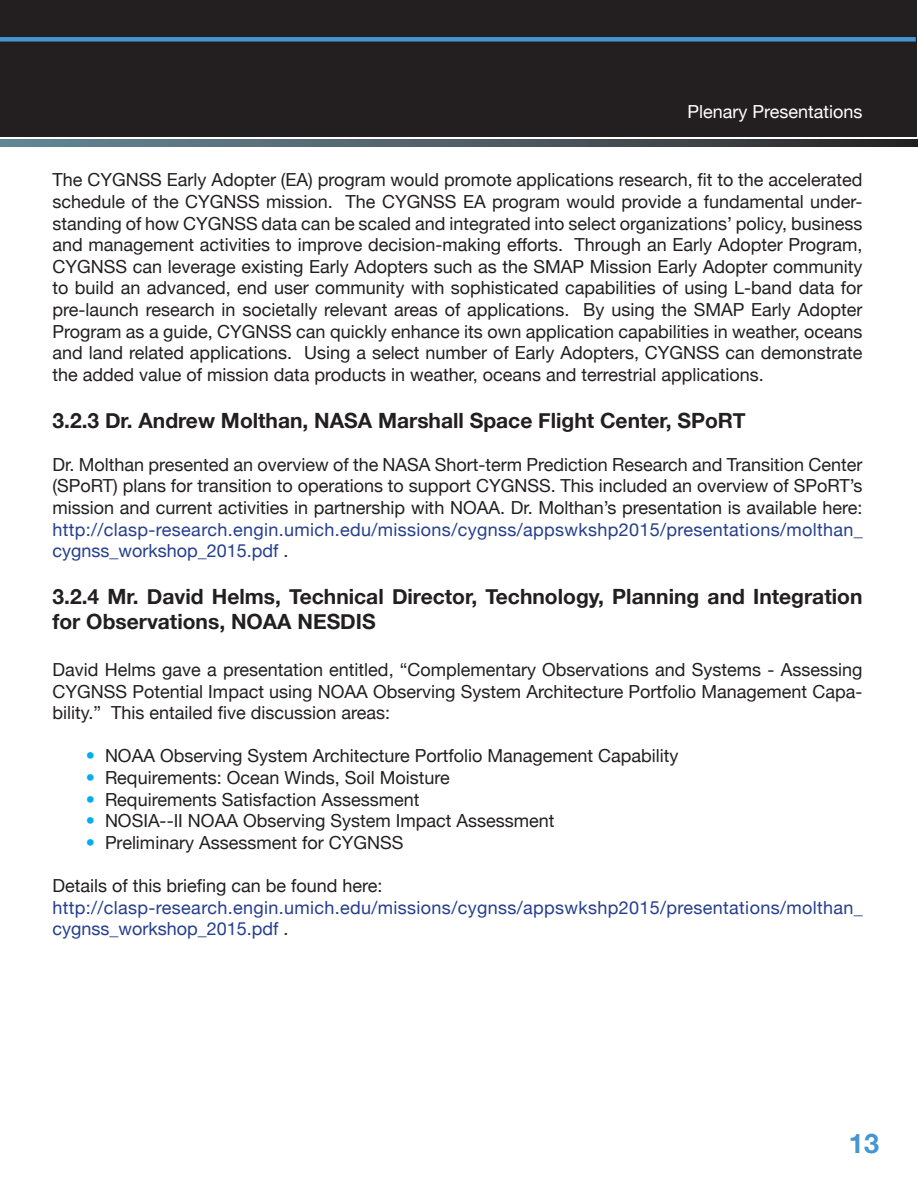
<style>
.page{position:relative;width:918px;height:1188px;background:#fff}
.page>*{position:absolute;margin:0;border:0;box-sizing:border-box;transform-origin:0 0}
.t1{font:700 27px "Helvetica Neue";color:#4495d0}
.t2{font:700 21px/25.2px "Helvetica Neue";color:#231f20}
.t3{font:18px/21.6px "Helvetica Neue";color:#231f20;text-align:justify}
.t4{font:18px/21.6px "Helvetica Neue";letter-spacing:.02em;color:#253f8e}
.t5{font:18px "Helvetica Neue";color:#fff}
.s1{color:#253f8e}
.s2{font-family:"Hobo Std";font-size:16.5px;color:#00aeef}
.s3{color:#231f20}
</style>
<div class="page">
<div style="left:0;top:0;width:916px;height:137px;background:#231f20"></div>
<svg style="left:0;top:140px;width:918px;height:7px;background:#4b5a62"></svg>
<div style="left:0;top:37px;width:916px;height:5px;background:#4495d0"></div>
<p class="t5" style="left:687px;top:99px;width:177px">Plenary Presentations</p>
<p class="t3" style="left:52px;top:170px;width:812px">The CYGNSS Early Adopter (EA) program would promote applications research, fit to the accelerated schedule of the CYGNSS mission. The CYGNSS EA program would provide a fundamental under&shy;standing of how CYGNSS data can be scaled and integrated into select organizations’ policy, business and management activities to improve decision-making efforts. Through an Early Adopter Program, CYGNSS can leverage existing Early Adopters such as the SMAP Mission Early Adopter community to build an advanced, end user community with sophisticated capabilities of using L-band data for pre-launch research in societally relevant areas of applications. By using the SMAP Early Adopter Program as a guide, CYGNSS can quickly enhance its own application capabilities in weather, oceans and land related applications. Using a select number of Early Adopters, CYGNSS can demonstrate the added value of mission data products in weather, oceans and terrestrial applications.</p>
<p class="t2" style="left:52px;top:408px;width:695px">3.2.3 Dr. Andrew Molthan, NASA Marshall Space Flight Center, SPoRT</p>
<p class="t3" style="left:52px;top:455px;width:812px">Dr. Molthan presented an overview of the NASA Short-term Prediction Research and Transition Center (SPoRT) plans for transition to operations to support CYGNSS. This included an overview of SPoRT’s mission and current activities in partnership with NOAA. Dr. Molthan’s presentation is available here: <span class="s1">http://clasp-research.engin.umich.edu/missions/cygnss/appswkshp2015/presentations/molthan_ cygnss_workshop_2015.pdf</span> .</p>
<p class="t2" style="left:52px;top:584px;width:811px">3.2.4 Mr. David Helms, Technical Director, Technology, Planning and Integration for Observations, NOAA NESDIS</p>
<p class="t3" style="left:52px;top:660px;width:812px">David Helms gave a presentation entitled, “Complementary Observations and Systems - Assessing CYGNSS Potential Impact using NOAA Observing System Architecture Portfolio Management Capa&shy;bility.” This entailed five discussion areas:</p>
<p class="t3" style="left:87px;top:746px;width:593px"><span class="s2">•</span> NOAA Observing System Architecture Portfolio Management Capability</p>
<p class="t3" style="left:87px;top:768px;width:364px"><span class="s2">•</span> Requirements: Ocean Winds, Soil Moisture</p>
<p class="t3" style="left:87px;top:789px;width:334px"><span class="s2">•</span> Requirements Satisfaction Assessment</p>
<p class="t3" style="left:87px;top:811px;width:469px"><span class="s2">•</span> NOSIA--II NOAA Observing System Impact Assessment</p>
<p class="t3" style="left:87px;top:833px;width:318px"><span class="s2">•</span> Preliminary Assessment for CYGNSS</p>
<p class="t3" style="left:52px;top:876px;width:332px">Details of this briefi ng can be found here:</p>
<p class="t4" style="left:52px;top:897px;width:812px">http://clasp-research.engin.umich.edu/missions/cygnss/appswkshp2015/presentations/molthan_ cygnss_workshop_2015.pdf <span class="s3">.</span></p>
<h1 class="t1" style="left:849px;top:1122px;width:32px">13</h1>
</div>
